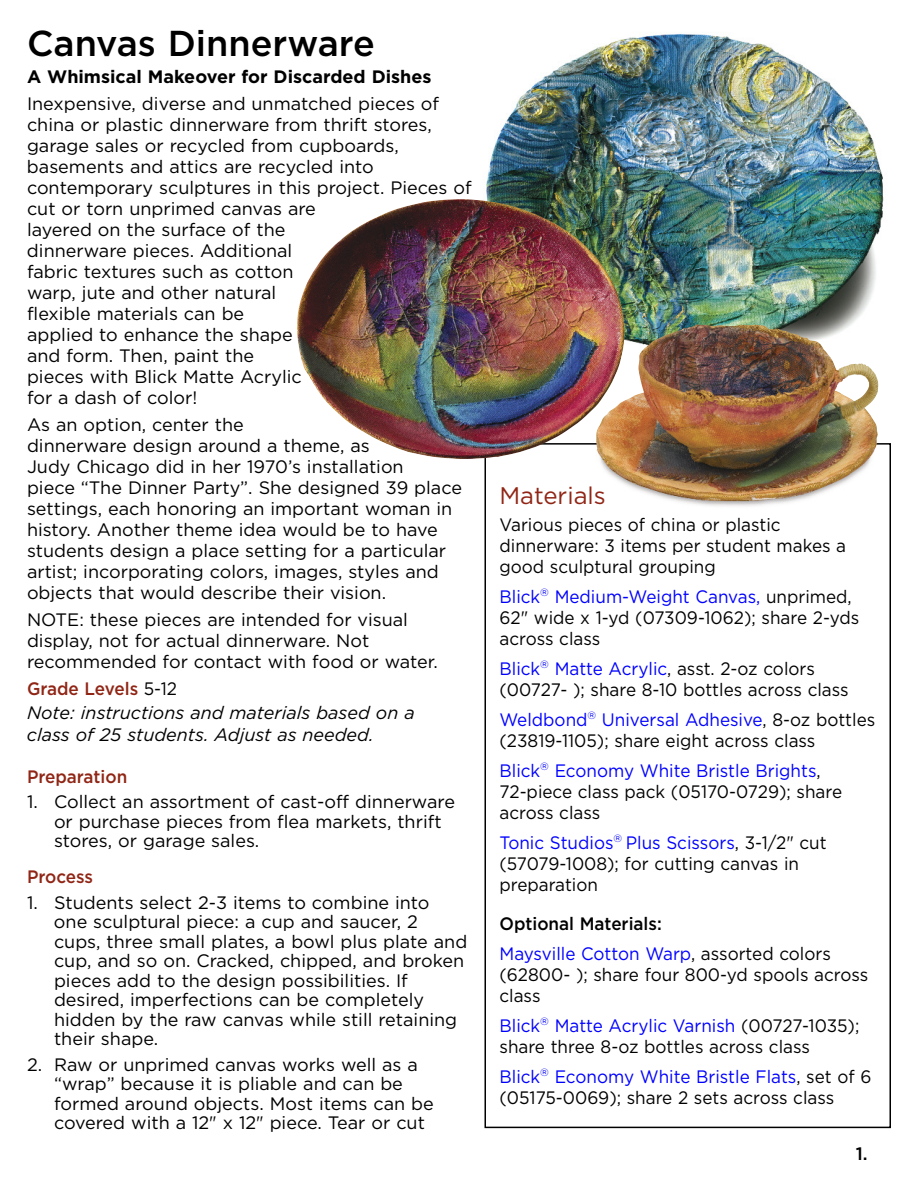
<style>
.page{position:relative;width:918px;height:1188px;background:#fff}
.page>*{position:absolute;margin:0;border:0;box-sizing:border-box;transform-origin:0 0}
.t1{font:500 36px "Gotham";color:#000}
.t2{font:24px "Gotham";color:#902515}
.t3{font:18px/21px "Gotham";color:#000}
.t4{font:18px/21px "Gotham";color:#000;scale:.95 1}
.t5{font:italic 18px/24px "Gotham";color:#000}
.t6{font:18px/30px "Gotham";color:#00f;scale:.95 1}
.t7{font:700 18px "Gotham";color:#000}
.t8{font:500 18px "Gotham";color:#902515;scale:.95 1}
.t9{font:500 18px "Gotham";color:#000}
.s1{font-weight:500;font-style:normal;color:#902515}
.s2{font-style:normal}
.s3{color:#00f}
.s4{font-weight:500;color:#000}
.s5{color:#000}
</style>
<div class="page">
<img style="left:486px;top:34px;width:398px;height:290px">
<img style="left:600px;top:324px;width:279px;height:182px">
<img style="left:297px;top:199px;width:328px;height:260px">
<h1 class="t1" style="left:27px;top:22px;width:349px">Canvas Dinnerware</h1>
<p class="t7" style="left:27px;top:66px;width:406px">A Whimsical Makeover for Discarded Dishes</p>
<p class="t3" style="left:27px;top:93px;width:446px">Inexpensive, diverse and unmatched pieces of china or plastic dinnerware from thrift stores, garage sales or recycled from cupboards, basements and attics are recycled into contemporary sculptures in this project. Pieces of cut or torn unprimed canvas are<br>layered on the surface of the<br>dinnerware pieces. Additional<br>fabric textures such as cotton<br>warp, jute and other natural<br>flexible materials can be<br>applied to enhance the shape<br>and form. Then, paint the<br>pieces with Blick Matte Acrylic<br>for a dash of color!</p>
<p class="t3" style="left:27px;top:414px;width:437px">As an option, center the<br>dinnerware design around a theme, as<br>Judy Chicago did in her 1970’s installation<br>piece “The Dinner Party”. She designed 39 place settings, each honoring an important woman in history. Another theme idea would be to have students design a place setting for a particular artist; incorporating colors, images, styles and objects that would describe their vision.</p>
<p class="t3" style="left:27px;top:609px;width:412px">NOTE: these pieces are intended for visual display, not for actual dinnerware. Not recommended for contact with food or water.</p>
<p class="t5" style="left:27px;top:677px;width:389px"><span class="s1">Grade Levels</span> <span class="s2">5-12<br></span>Note: instructions and materials based on a</p>
<p class="t5" style="left:27px;top:722px;width:348px">class of 25 students. Adjust as needed.</p>
<p class="t8" style="left:27px;top:766px;width:107px">Preparation</p>
<p class="t3" style="left:54px;top:792px;width:403px;line-height:19.5px;text-indent:-27px">1. Collect an assortment of cast-off dinnerware or purchase pieces from flea markets, thrift stores, or garage sales.</p>
<p class="t8" style="left:27px;top:867px;width:71px">Process</p>
<p class="t3" style="left:54px;top:893px;width:415px;line-height:19.5px;text-indent:-27px">1. Students select 2-3 items to combine into one sculptural piece: a cup and saucer, 2 cups, three small plates, a bowl plus plate and cup, and so on. Cracked, chipped, and broken pieces add to the design possibilities. If desired, imperfections can be completely hidden by the raw canvas while still retaining their shape.</p>
<p class="t3" style="left:54px;top:1055px;width:381px;line-height:19.5px;text-indent:-27px">2. Raw or unprimed canvas works well as a “wrap” because it is pliable and can be formed around objects. Most items can be covered with a 12" x 12" piece. Tear or cut</p>
<h2 class="t2" style="left:500px;top:482px;width:108px">Materials</h2>
<p class="t4" style="left:500px;top:515px;width:366px">Various pieces of china or plastic dinnerware: 3 items per student makes a good sculptural grouping</p>
<p class="t4" style="left:500px;top:587px;width:380px"><span class="s3">Blick</span><sup>®</sup> <span class="s3">Medium-Weight Canvas,</span> unprimed,<br>62" wide x 1-yd (07309-1062); share 2-yds across class</p>
<p class="t4" style="left:500px;top:659px;width:369px"><span class="s3">Blick</span><sup>®</sup> <span class="s3">Matte Acrylic</span>, asst. 2-oz colors (00727- ); share 8-10 bottles across class</p>
<p class="t4" style="left:500px;top:710px;width:397px"><span class="s3">Weldbond</span><sup>®</sup> <span class="s3">Universal Adhesive</span>, 8-oz bottles (23819-1105); share eight across class</p>
<p class="t4" style="left:500px;top:761px;width:362px"><span class="s3">Blick</span><sup>®</sup> <span class="s3">Economy White Bristle Brights</span>,<br>72-piece class pack (05170-0729); share across class</p>
<p class="t4" style="left:500px;top:833px;width:346px"><span class="s3">Tonic Studios</span><sup>®</sup> <span class="s3">Plus Scissors</span>, 3-1/2" cut (57079-1008); for cutting canvas in preparation</p>
<p class="t6" style="left:500px;top:909px;width:350px"><span class="s4">Optional Materials:<br></span>Maysville Cotton Warp<span class="s5">, assorted colors</span></p>
<p class="t4" style="left:500px;top:964px;width:390px">(62800- ); share four 800-yd spools across class</p>
<p class="t4" style="left:500px;top:1015px;width:380px"><span class="s3">Blick</span><sup>®</sup> <span class="s3">Matte Acrylic Varnish</span> (00727-1035); share three 8-oz bottles across class</p>
<p class="t4" style="left:500px;top:1066px;width:393px"><span class="s3">Blick</span><sup>®</sup> <span class="s3">Economy White Bristle Flats</span>, set of 6 (05175-0069); share 2 sets across class</p>
<p class="t9" style="left:856px;top:1144px;width:13px">1.</p>
</div>
